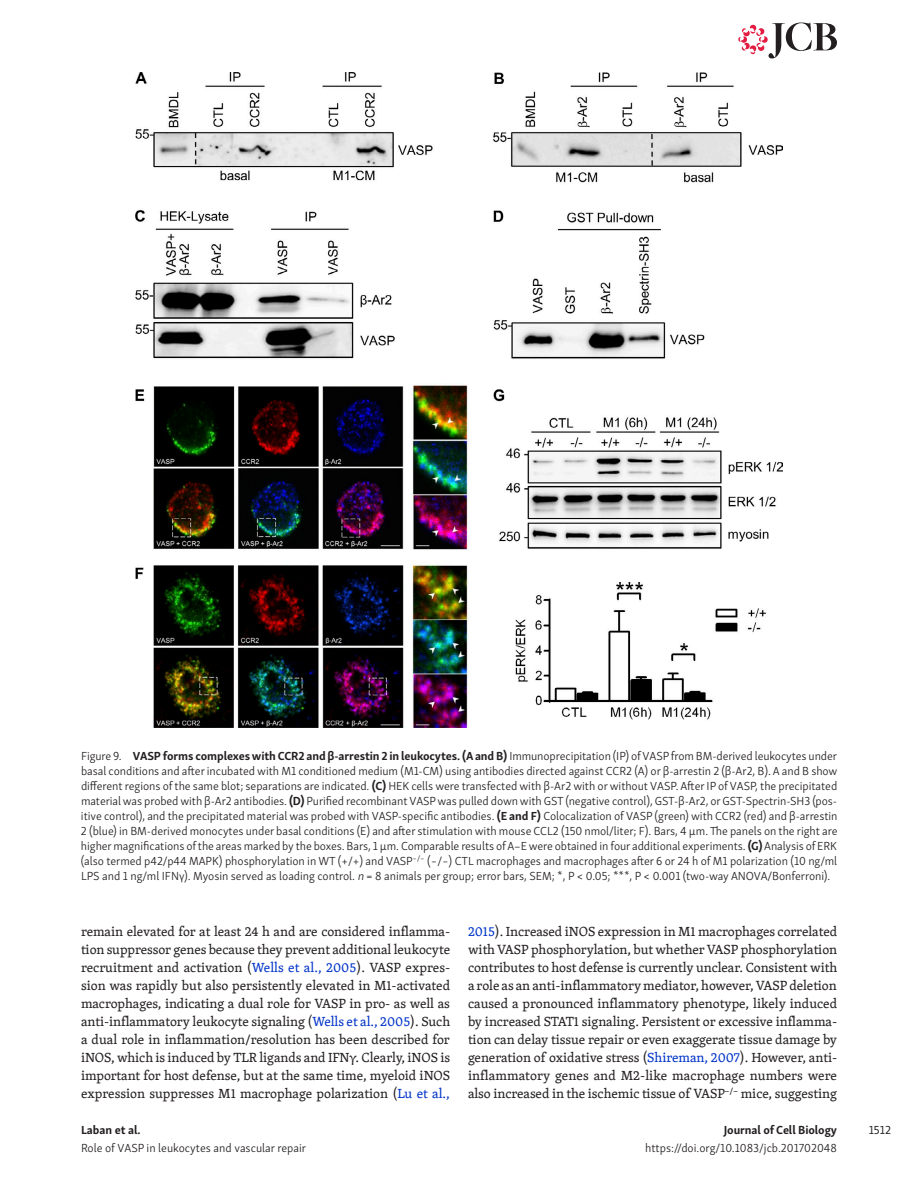
<style>
.page{position:relative;width:918px;height:1188px;background:#fff}
.page>*{position:absolute;margin:0;border:0;box-sizing:border-box;transform-origin:0 0}
.t1{font:13.5px/18px "Skolar PE";letter-spacing:-.005em;color:#231f20;text-align:justify}
.t2{font:300 12px/15px "Skolar Sans PE";color:#231f20;text-align:justify}
.t3{font:700 12px "Skolar Sans PE";letter-spacing:-.005em;color:#231f20}
.t4{font:12px "Skolar Sans PE";color:#231f20}
.s1{font-weight:700}
.s2{font-style:italic}
.s3{color:#0034c9}
</style>
<div class="page">
<svg style="left:738px;top:23px;width:99px;height:35px"></svg>
<img style="left:135px;top:72px;width:648px;height:655px">
<p class="t2" style="left:81px;top:748px;width:758px">Figure 9. <span class="s1">VASP forms complexes with CCR2 and β-arrestin 2 in leukocytes. (A and B)</span> Immunoprecipitation (IP) of VASP from BM-derived leukocytes under basal conditions and after incubated with M1 conditioned medium (M1-CM) using antibodies directed against CCR2 (A) or β-arrestin 2 (β-Ar2, B). A and B show different regions of the same blot; separations are indicated. <span class="s1">(C)</span> HEK cells were transfected with β-Ar2 with or without VASP. After IP of VASP, the precipitated material was probed with β-Ar2 antibodies. <span class="s1">(D)</span> Purified recombinant VASP was pulled down with GST (negative control), GST-β-Ar2, or GST-Spectrin-SH3 (pos&shy;itive control), and the precipitated material was probed with VASP-specific antibodies. <span class="s1">(E and F)</span> Colocalization of VASP (green) with CCR2 (red) and β-arrestin 2 (blue) in BM-derived monocytes under basal conditions (E) and after stimulation with mouse CCL2 (150 nmol/liter; F). Bars, 4 µm. The panels on the right are higher magnifications of the areas marked by the boxes. Bars, 1 µm. Comparable results of A–E were obtained in four additional experiments. <span class="s1">(G)</span> Analysis of ERK (also termed p42/p44 MAPK) phosphorylation in WT (+/+) and VASP<sup>−/−</sup> (−/−) CTL macrophages and macrophages after 6 or 24 h of M1 polarization (10 ng/ml LPS and 1 ng/ml IFNγ). Myosin served as loading control. <span class="s2">n</span> = 8 animals per group; error bars, SEM; *, P &lt; 0.05; ***, P &lt; 0.001 (two-way ANOVA/Bonferroni).</p>
<p class="t1" style="left:81px;top:922px;width:371px">remain elevated for at least 24 h and are considered inflamma&shy;tion suppressor genes because they prevent additional leukocyte recruitment and activation (<span class="s3">Wells et al., 2005</span>). VASP expres&shy;sion was rapidly but also persistently elevated in M1-activated macrophages, indicating a dual role for VASP in pro- as well as anti-inflammatory leukocyte signaling (<span class="s3">Wells et al., 2005</span>). Such a dual role in inflammation/resolution has been described for iNOS, which is induced by TLR ligands and IFNγ. Clearly, iNOS is important for host defense, but at the same time, myeloid iNOS expression suppresses M1 macrophage polarization (<span class="s3">Lu et al.,</span></p>
<p class="t1" style="left:468px;top:922px;width:371px"><span class="s3">2015</span>). Increased iNOS expression in M1 macrophages correlated with VASP phosphorylation, but whether VASP phosphorylation contributes to host defense is currently unclear. Consistent with a role as an anti-inflammatory mediator, however, VASP deletion caused a pronounced inflammatory phenotype, likely induced by increased STAT1 signaling. Persistent or excessive inflamma&shy;tion can delay tissue repair or even exaggerate tissue damage by generation of oxidative stress (<span class="s3">Shireman, 2007</span>). However, anti&shy;inflammatory genes and M2-like macrophage numbers were also increased in the ischemic tissue of VASP<sup>−/−</sup> mice, suggesting</p>
<p class="t3" style="left:81px;top:1120px;width:61px">Laban et al.</p>
<p class="t2" style="left:81px;top:1140px;width:227px">Role of VASP in leukocytes and vascular repair</p>
<p class="t3" style="left:724px;top:1120px;width:115px">Journal of Cell Biology</p>
<p class="t2" style="left:645px;top:1140px;width:193px">https://doi.org/10.1083/jcb.201702048</p>
<p class="t4" style="left:869px;top:1121px;width:24px">1512</p>
</div>
